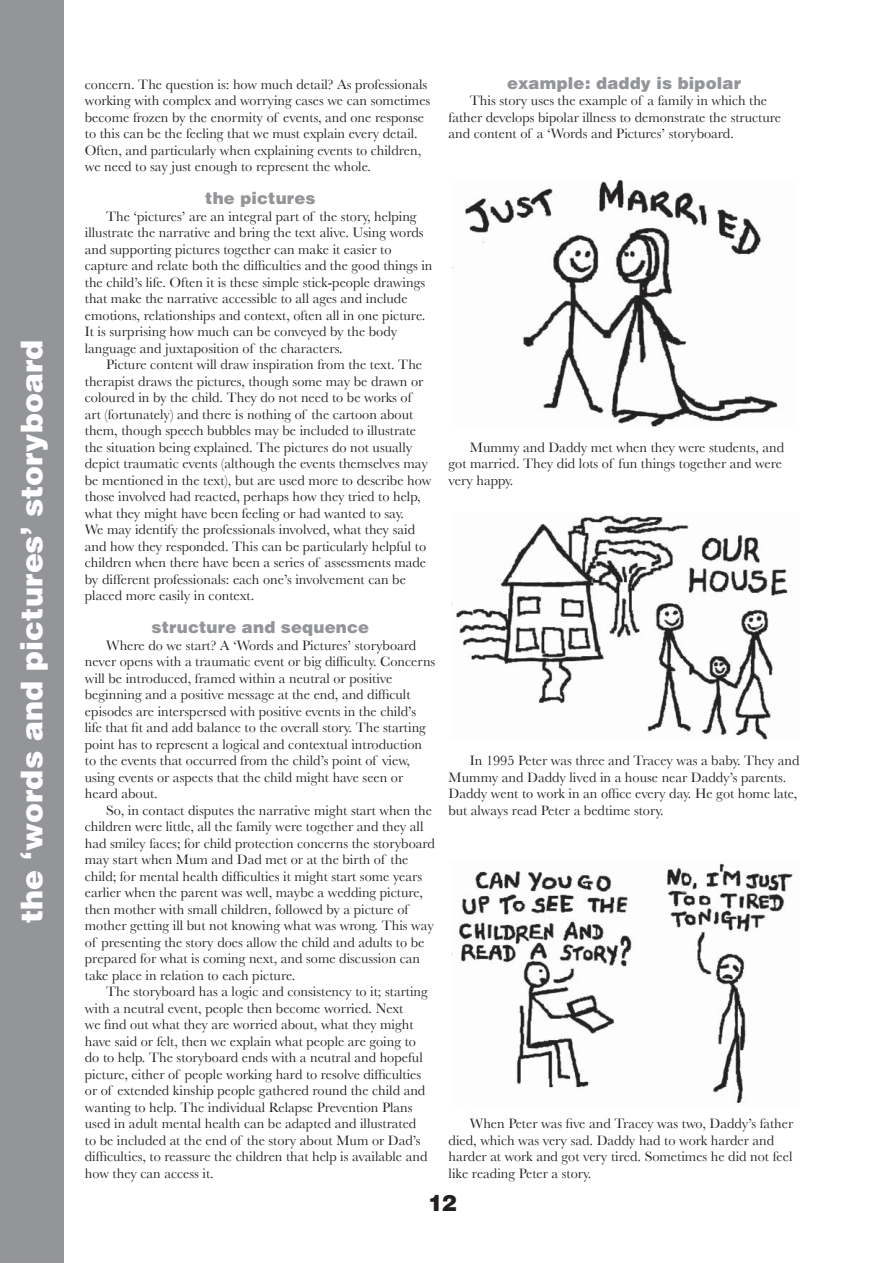
<style>
.page{position:relative;width:893px;height:1263px;background:#fff}
.page>*{position:absolute;margin:0;border:0;box-sizing:border-box;transform-origin:0 0}
.t1{font:900 30px "Helvetica LT Std";letter-spacing:.005em;color:#fff}
.t2{font:900 22.5px "Helvetica LT Std";color:#231f20}
.t3{font:900 16.5px "Helvetica LT Std";letter-spacing:.01em;color:#939598}
.t4{font:14.25px/16.5px "Baskerville";color:#231f20}
</style>
<div class="page">
<div style="left:0;top:0;width:64px;height:1263px;background:#939598"></div>
<img style="left:452px;top:180px;width:326px;height:247px">
<img style="left:456px;top:515px;width:332px;height:224px">
<img style="left:459px;top:863px;width:334px;height:241px">
<h1 class="t1" style="left:21px;top:923px;width:585px;rotate:-90deg">the ‘words and pictures’ storyboard</h1>
<p class="t4" style="left:85px;top:76px;width:347px">concern. The question is: how much detail? As professionals working with complex and worrying cases we can sometimes become frozen by the enormity of events, and one response to this can be the feeling that we must explain every detail.<br>Often, and particularly when explaining events to children, we need to say just enough to represent the whole.</p>
<p class="t3" style="left:205px;top:193px;width:112px">the pictures</p>
<p class="t4" style="left:85px;top:208px;width:349px;text-indent:21px">The ‘pictures’ are an integral part of the story, helping illustrate the narrative and bring the text alive. Using words and supporting pictures together can make it easier to capture and relate both the difficulties and the good things in the child’s life. Often it is these simple stick-people drawings that make the narrative accessible to all ages and include emotions, relationships and context, often all in one picture.<br>It is surprising how much can be conveyed by the body language and juxtaposition of the characters.</p>
<p class="t4" style="left:85px;top:356px;width:348px;text-indent:21px">Picture content will draw inspiration from the text. The therapist draws the pictures, though some may be drawn or coloured in by the child. They do not need to be works of<br>art (fortunately) and there is nothing of the cartoon about them, though speech bubbles may be included to illustrate the situation being explained. The pictures do not usually depict traumatic events (although the events themselves may be mentioned in the text), but are used more to describe how those involved had reacted, perhaps how they tried to help, what they might have been feeling or had wanted to say.<br>We may identify the professionals involved, what they said and how they responded. This can be particularly helpful to children when there have been a series of assessments made by different professionals: each one’s involvement can be placed more easily in context.</p>
<p class="t3" style="left:152px;top:622px;width:219px">structure and sequence</p>
<p class="t4" style="left:85px;top:637px;width:352px;text-indent:21px">Where do we start? A ‘Words and Pictures’ storyboard never opens with a traumatic event or big difficulty. Concerns will be introduced, framed within a neutral or positive beginning and a positive message at the end, and difficult episodes are interspersed with positive events in the child’s life that fit and add balance to the overall story. The starting point has to represent a logical and contextual introduction to the events that occurred from the child’s point of view, using events or aspects that the child might have seen or heard about.</p>
<p class="t4" style="left:85px;top:802px;width:351px;text-indent:21px">So, in contact disputes the narrative might start when the children were little, all the family were together and they all had smiley faces; for child protection concerns the storyboard may start when Mum and Dad met or at the birth of the child; for mental health difficulties it might start some years earlier when the parent was well, maybe a wedding picture, then mother with small children, followed by a picture of mother getting ill but not knowing what was wrong. This way of presenting the story does allow the child and adults to be prepared for what is coming next, and some discussion can take place in relation to each picture.</p>
<p class="t4" style="left:85px;top:983px;width:344px;text-indent:21px">The storyboard has a logic and consistency to it; starting with a neutral event, people then become worried. Next<br>we find out what they are worried about, what they might have said or felt, then we explain what people are going to do to help. The storyboard ends with a neutral and hopeful picture, either of people working hard to resolve difficulties or of extended kinship people gathered round the child and wanting to help. The individual Relapse Prevention Plans used in adult mental health can be adapted and illustrated to be included at the end of the story about Mum or Dad’s difficulties, to reassure the children that help is available and how they can access it.</p>
<p class="t3" style="left:507px;top:77px;width:235px">example: daddy is bipolar</p>
<p class="t4" style="left:448px;top:92px;width:334px;text-indent:21px">This story uses the example of a family in which the father develops bipolar illness to demonstrate the structure and content of a ‘Words and Pictures’ storyboard.</p>
<p class="t4" style="left:448px;top:439px;width:337px;text-indent:21px">Mummy and Daddy met when they were students, and got married. They did lots of fun things together and were very happy.</p>
<p class="t4" style="left:448px;top:752px;width:352px;text-indent:21px">In 1995 Peter was three and Tracey was a baby. They and Mummy and Daddy lived in a house near Daddy’s parents.<br>Daddy went to work in an office every day. He got home late, but always read Peter a bedtime story.</p>
<p class="t4" style="left:448px;top:1115px;width:346px;text-indent:21px">When Peter was five and Tracey was two, Daddy’s father died, which was very sad. Daddy had to work harder and harder at work and got very tired. Sometimes he did not feel like reading Peter a story.</p>
<h2 class="t2" style="left:428px;top:1195px;width:30px">12</h2>
</div>
